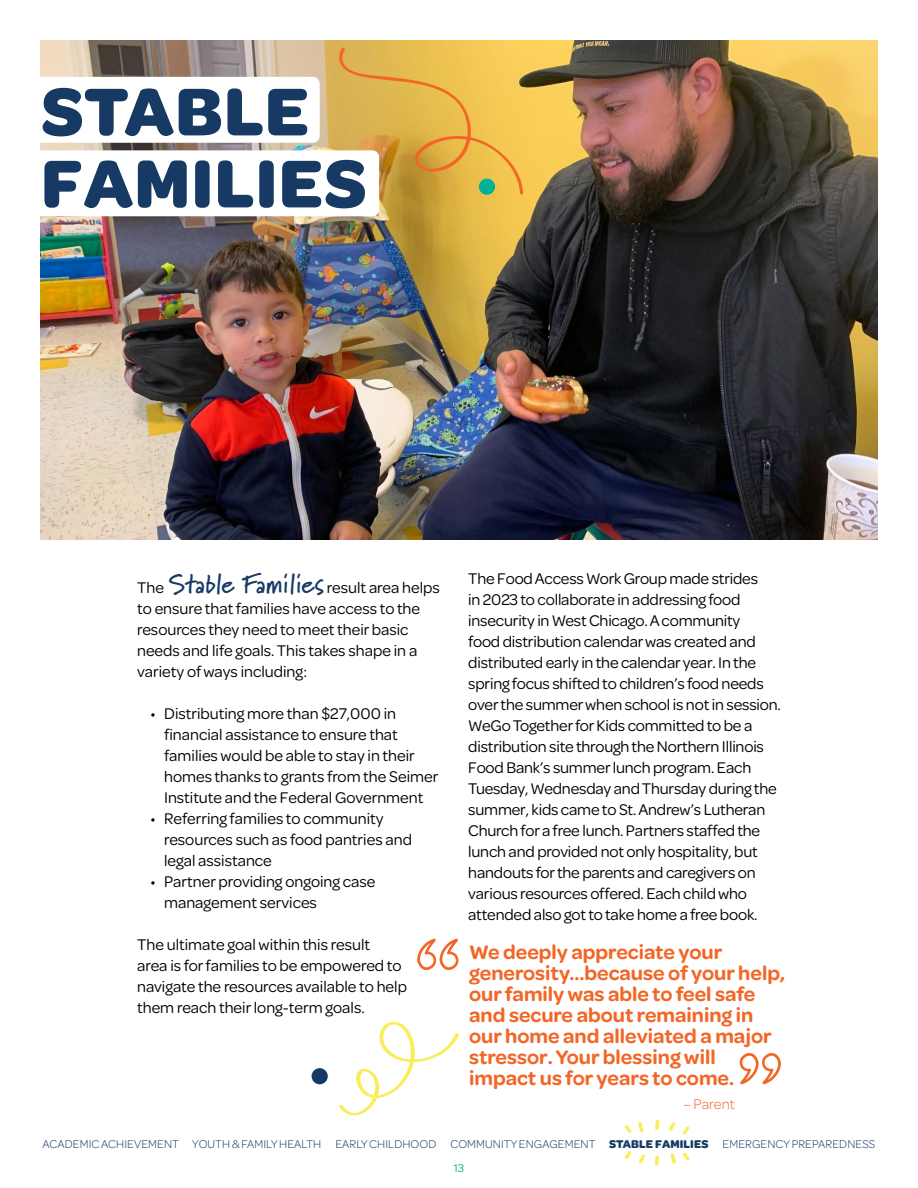
<style>
.page{position:relative;width:918px;height:1188px;background:#fff}
.page>*{position:absolute;margin:0;border:0;box-sizing:border-box;transform-origin:0 0}
.t1{font:700 72px/72px "Omnes";letter-spacing:.02em;color:#173a64}
.t2{font:600 21px/21px "Omnes";color:#f26727}
.t3{font:16.5px/21px "Omnes";letter-spacing:-.01em;color:#000}
.t4{font:300 15px "Omnes";color:#f26727}
.t5{font:300 12px/24.3px "Omnes";letter-spacing:.01em;color:#173a64;text-align:center}
.s1{font-family:"Marydale";font-weight:700;font-size:27px;color:#173a64}
.s2{font-weight:700}
.s3{font-weight:400;color:#00b298}
</style>
<div class="page">
<img style="left:40px;top:40px;width:838px;height:500px">
<div style="left:0;top:77px;width:320px;height:66px;background:#fff;border-radius:7px"></div>
<div style="left:0;top:150px;width:379px;height:66px;background:#fff;border-radius:7px"></div>
<svg style="left:339px;top:47px;width:184px;height:148px;background:#e5b956"></svg>
<svg style="left:417px;top:939px;width:42px;height:31px"></svg>
<svg style="left:740px;top:1053px;width:41px;height:31px"></svg>
<svg style="left:638px;top:1121px;width:6px;height:12px"></svg>
<svg style="left:655px;top:1120px;width:4px;height:10px"></svg>
<svg style="left:668px;top:1122px;width:8px;height:9px"></svg>
<svg style="left:682px;top:1126px;width:8px;height:9px"></svg>
<svg style="left:624px;top:1125px;width:8px;height:8px"></svg>
<svg style="left:670px;top:1153px;width:6px;height:11px"></svg>
<svg style="left:655px;top:1155px;width:4px;height:11px"></svg>
<svg style="left:638px;top:1154px;width:8px;height:9px"></svg>
<svg style="left:624px;top:1151px;width:8px;height:8px"></svg>
<svg style="left:682px;top:1152px;width:8px;height:9px"></svg>
<div style="left:312px;top:1068px;width:16px;height:16px;background:#173a64;border-radius:50%"></div>
<svg style="left:339px;top:1022px;width:120px;height:94px"></svg>
<div style="left:479px;top:179px;width:16px;height:16px;background:#00b298;border-radius:50%"></div>
<h1 class="t1" style="left:41px;top:71px;width:327px">STABLE<br>FAMILIES</h1>
<p class="t3" style="left:137px;top:577px;width:304px">The <span class="s1">Stable Families</span> result area helps to ensure that families have access to the resources they need to meet their basic needs and life goals. This takes shape in a variety of ways including:</p>
<p class="t3" style="left:164px;top:703px;width:276px;text-indent:-13px">• Distributing more than $27,000 in financial assistance to ensure that families would be able to stay in their homes thanks to grants from the Seimer Institute and the Federal Government</p>
<p class="t3" style="left:164px;top:808px;width:249px;text-indent:-13px">• Referring families to community resources such as food pantries and legal assistance</p>
<p class="t3" style="left:164px;top:871px;width:213px;text-indent:-13px">• Partner providing ongoing case management services</p>
<p class="t3" style="left:137px;top:934px;width:271px">The ultimate goal within this result<br>area is for families to be empowered to navigate the resources available to help them reach their long-term goals.</p>
<p class="t3" style="left:468px;top:567px;width:314px">The Food Access Work Group made strides<br>in 2023 to collaborate in addressing food insecurity in West Chicago. A community<br>food distribution calendar was created and distributed early in the calendar year. In the spring focus shifted to children’s food needs over the summer when school is not in session.<br>WeGo Together for Kids committed to be a distribution site through the Northern Illinois Food Bank’s summer lunch program. Each Tuesday, Wednesday and Thursday during the summer, kids came to St. Andrew’s Lutheran Church for a free lunch. Partners staffed the lunch and provided not only hospitality, but handouts for the parents and caregivers on various resources offered. Each child who attended also got to take home a free book.</p>
<p class="t2" style="left:469px;top:940px;width:317px">We deeply appreciate your generosity…because of your help, our family was able to feel safe and secure about remaining in our home and alleviated a major stressor. Your blessing will impact us for years to come.</p>
<p class="t4" style="left:683px;top:1094px;width:53px">– Parent</p>
<p class="t5" style="left:43px;top:1131px;width:834px">ACADEMIC ACHIEVEMENT YOUTH &amp; FAMILY HEALTH EARLY CHILDHOOD COMMUNITY ENGAGEMENT <span class="s2">STABLE FAMILIES</span> EMERGENCY PREPAREDNESS<br><span class="s3">13</span></p>
</div>
